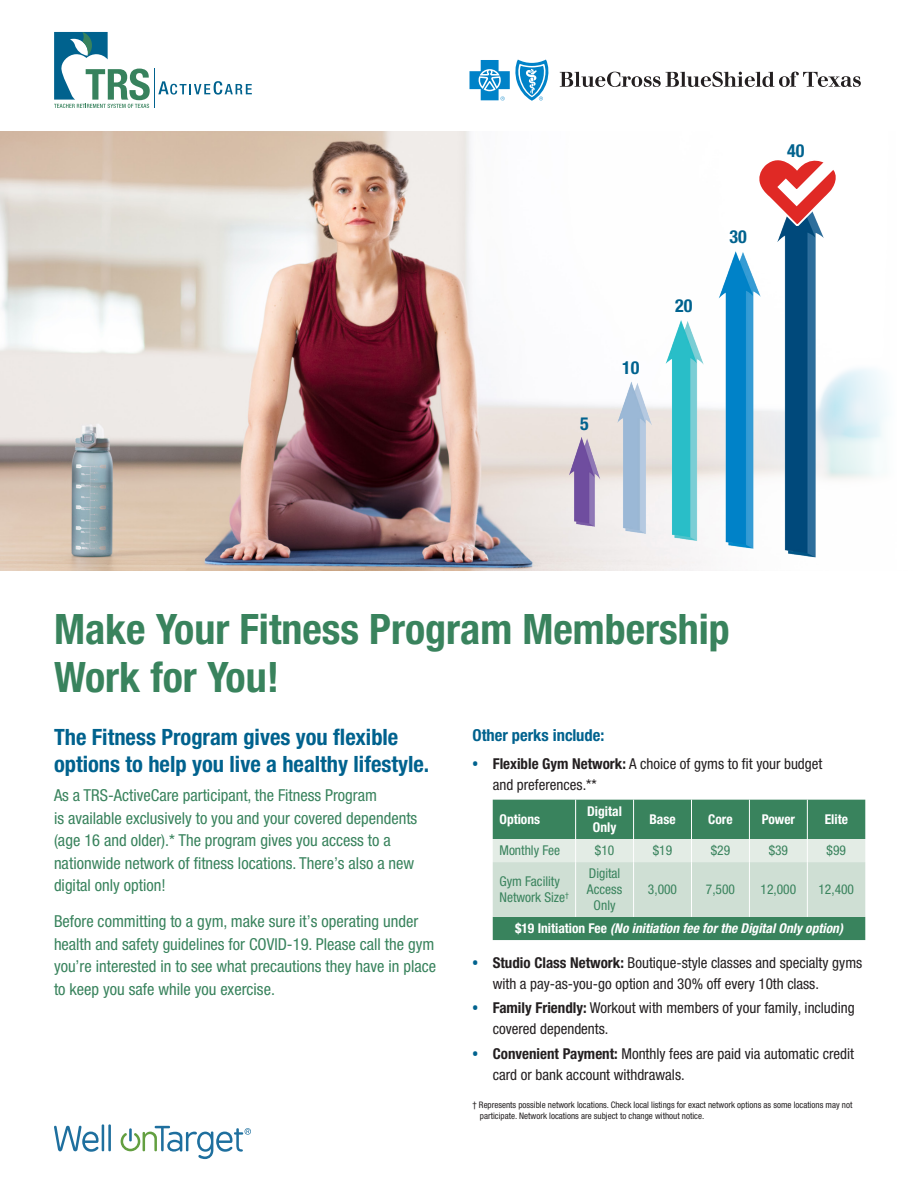
<style>
.page{position:relative;width:918px;height:1188px;background:#fff}
.page>*{position:absolute;margin:0;border:0;box-sizing:border-box;transform-origin:0 0}
.t1{font:700 condensed 42px/48px "Helvetica Neue LT Pro";color:#39835d}
.t2{font:700 condensed 22.5px/27px "Helvetica Neue LT Pro";color:#00628e}
.t3{font:700 condensed 18px "Helvetica Neue LT Pro";color:#00628e}
.t4{font:condensed 16.5px/22.5px "Helvetica Neue LT Pro";color:#39835d}
.t5{font:700 condensed 16.5px "Helvetica Neue LT Pro";color:#00628e}
.t6{font:condensed 15px/21px "Helvetica Neue LT Pro";color:#231f20}
.t7{font:condensed 13.5px/16.2px "Helvetica Neue LT Pro";color:#39835d}
.t8{font:italic 700 condensed 13.5px "Helvetica Neue LT Pro";color:#fff}
.t9{font:700 condensed 13.5px/16.2px "Helvetica Neue LT Pro";color:#fff;text-align:center}
.t10{font:condensed 9px/10.8px "Helvetica Neue LT Pro";color:#231f20}
.s1{font-family:"Open Sans";font-weight:700;font-stretch:normal;color:#00628e}
.s2{font-weight:700}
.s3{font-style:normal}
</style>
<div class="page">
<img style="left:0;top:132px;width:690px;height:438px">
<img style="left:549px;top:167px;width:339px;height:397px">
<svg style="left:758px;top:160px;width:81px;height:66px"></svg>
<div style="left:493px;top:917px;width:372px;height:23px;background:#39835d"></div>
<svg style="left:493px;top:800px;width:372px;height:117px;background:#a3c4b1"></svg>
<svg style="left:54px;top:1126px;width:45px;height:26px"></svg>
<hr style="left:102px;top:1124px;width:2px;height:27px;background:#1e6f9e">
<hr style="left:108px;top:1124px;width:3px;height:27px;background:#1e6f9e">
<svg style="left:121px;top:1126px;width:130px;height:33px"></svg>
<svg style="left:560px;top:72px;width:301px;height:15px"></svg>
<svg style="left:470px;top:60px;width:79px;height:41px"></svg>
<svg style="left:158px;top:81px;width:94px;height:14px"></svg>
<hr style="left:154px;top:68px;width:1px;height:40px;background:#00628e">
<svg style="left:54px;top:32px;width:96px;height:76px"></svg>
<p class="t3" style="left:580px;top:413px;width:10px">5</p>
<p class="t3" style="left:622px;top:357px;width:19px">10</p>
<p class="t3" style="left:675px;top:295px;width:19px">20</p>
<p class="t3" style="left:730px;top:226px;width:19px">30</p>
<p class="t3" style="left:787px;top:140px;width:19px">40</p>
<h1 class="t1" style="left:54px;top:606px;width:677px">Make Your Fitness Program Membership<br>Work for You!</h1>
<h2 class="t2" style="left:54px;top:724px;width:377px">The Fitness Program gives you flexible options to help you live a healthy lifestyle.</h2>
<p class="t4" style="left:54px;top:784px;width:365px">As a TRS-ActiveCare participant, the Fitness Program<br>is available exclusively to you and your covered dependents (age 16 and older).* The program gives you access to a nationwide network of fitness locations. There’s also a new digital only option!</p>
<p class="t4" style="left:54px;top:910px;width:384px">Before committing to a gym, make sure it’s operating under health and safety guidelines for COVID-19. Please call the gym you’re interested in to see what precautions they have in place to keep you safe while you exercise.</p>
<p class="t5" style="left:473px;top:725px;width:133px">Other perks include:</p>
<p class="t6" style="left:493px;top:753px;width:331px;text-indent:-20px"><span class="s1">•</span> <span class="s2">Flexible Gym Network:</span> A choice of gyms to fit your budget and preferences.**</p>
<p class="t9" style="left:500px;top:811px;width:42px">Options</p>
<p class="t9" style="left:587px;top:803px;width:36px">Digital<br>Only</p>
<p class="t9" style="left:649px;top:811px;width:28px">Base</p>
<p class="t9" style="left:708px;top:811px;width:26px">Core</p>
<p class="t9" style="left:762px;top:811px;width:35px">Power</p>
<p class="t9" style="left:825px;top:811px;width:25px">Elite</p>
<p class="t7" style="left:500px;top:842px;width:62px">Monthly Fee</p>
<p class="t7" style="left:595px;top:842px;width:21px">$10</p>
<p class="t7" style="left:653px;top:842px;width:21px">$19</p>
<p class="t7" style="left:711px;top:842px;width:21px">$29</p>
<p class="t7" style="left:769px;top:842px;width:21px">$39</p>
<p class="t7" style="left:827px;top:842px;width:21px">$99</p>
<p class="t7" style="left:500px;top:873px;width:71px">Gym Facility<br>Network Size<sup>†</sup></p>
<p class="t7" style="left:587px;top:865px;width:37px;text-align:center">Digital<br>Access<br>Only</p>
<p class="t7" style="left:648px;top:881px;width:31px">3,000</p>
<p class="t7" style="left:706px;top:881px;width:31px">7,500</p>
<p class="t7" style="left:761px;top:881px;width:37px">12,000</p>
<p class="t7" style="left:819px;top:881px;width:37px">12,400</p>
<p class="t8" style="left:515px;top:921px;width:329px"><span class="s3">$19 Initiation Fee</span> (No initiation fee for the Digital Only option)</p>
<p class="t6" style="left:493px;top:952px;width:371px;text-indent:-20px"><span class="s1">•</span> <span class="s2">Studio Class Network:</span> Boutique-style classes and specialty gyms with a pay-as-you-go option and 30% off every 10th class.</p>
<p class="t6" style="left:493px;top:997px;width:363px;text-indent:-20px"><span class="s1">•</span> <span class="s2">Family Friendly:</span> Workout with members of your family, including covered dependents.</p>
<p class="t6" style="left:493px;top:1043px;width:363px;text-indent:-20px"><span class="s1">•</span> <span class="s2">Convenient Payment:</span> Monthly fees are paid via automatic credit card or bank account withdrawals.</p>
<p class="t10" style="left:480px;top:1100px;width:374px;text-indent:-7px">† Represents possible network locations. Check local listings for exact network options as some locations may not participate. Network locations are subject to change without notice.</p>
</div>
